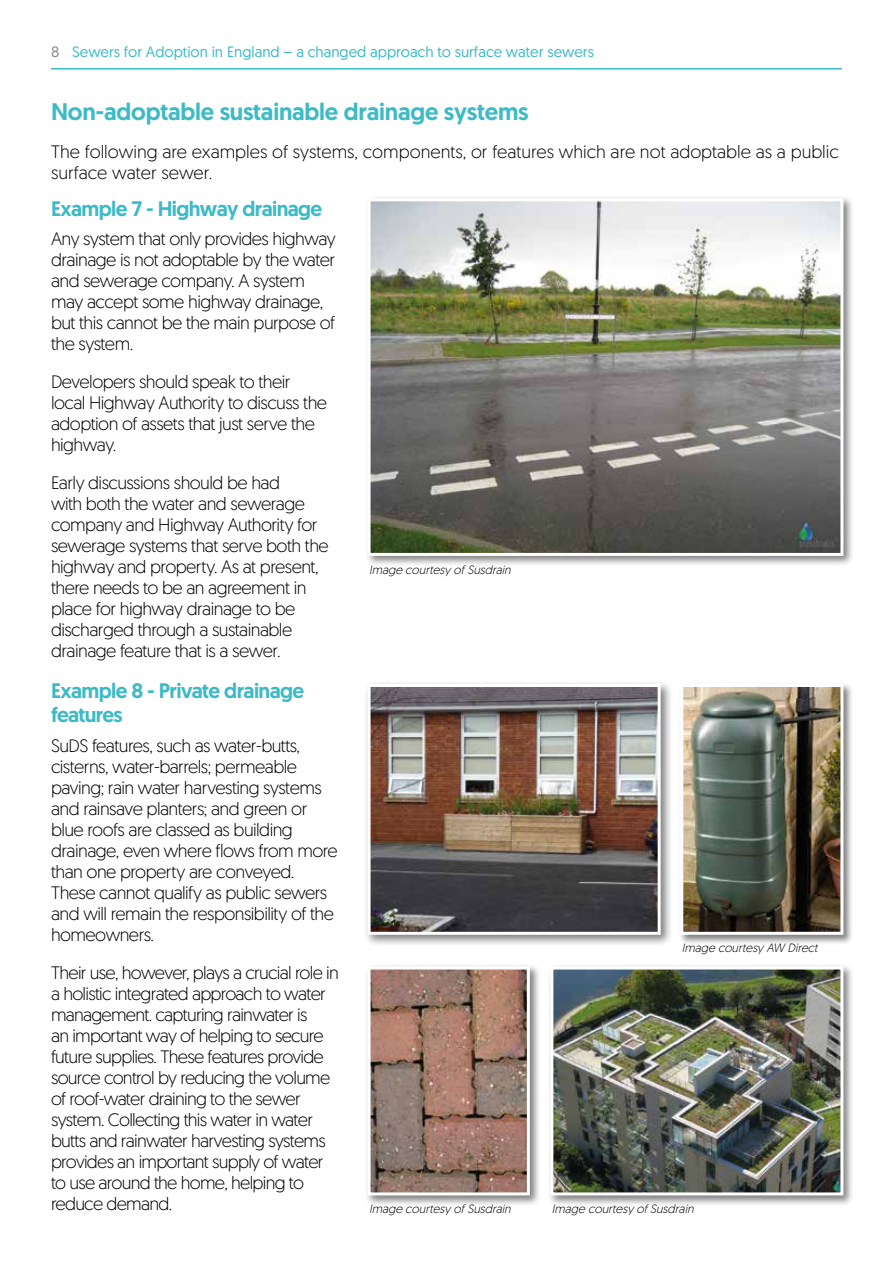
<style>
.page{position:relative;width:893px;height:1263px;background:#fff}
.page>*{position:absolute;margin:0;border:0;box-sizing:border-box;transform-origin:0 0}
.t1{font:500 24px "Geomanist";letter-spacing:-.01em;color:#3cbac6}
.t2{font:500 21px/24px "Geomanist";letter-spacing:-.03em;color:#3cbac6}
.t3{font:300 18px/21px "Geomanist";letter-spacing:-.03em;color:#000}
.t4{font:300 18px/21px "Geomanist";color:#000}
.t5{font:15px "Geomanist";color:#3cbac6}
.t6{font:italic 300 12px "Geomanist";color:#000}
.s1{color:#868789}
</style>
<div class="page">
<hr style="left:51px;top:68px;width:791px;height:2px;background:#3cbac6">
<div style="left:365px;top:963px;width:176px;height:243px;background:#000;opacity:.5"></div>
<img style="left:372px;top:970px;width:154px;height:221px">
<div style="left:368px;top:966px;width:162px;height:229px;border:3px solid #fff"></div>
<div style="left:365px;top:196px;width:490px;height:371px;background:#000;opacity:.5"></div>
<img style="left:372px;top:202px;width:467px;height:350px">
<div style="left:368px;top:198px;width:475px;height:358px;border:3px solid #fff"></div>
<div style="left:547px;top:963px;width:308px;height:243px;background:#000;opacity:.5"></div>
<img style="left:554px;top:970px;width:285px;height:221px">
<div style="left:550px;top:966px;width:293px;height:229px;border:3px solid #fff"></div>
<div style="left:364px;top:680px;width:309px;height:267px;background:#000;opacity:.5"></div>
<img style="left:372px;top:688px;width:285px;height:243px">
<div style="left:368px;top:684px;width:293px;height:251px;border:3px solid #fff"></div>
<div style="left:678px;top:682px;width:176px;height:263px;background:#000;opacity:.5"></div>
<img style="left:684px;top:688px;width:155px;height:243px">
<div style="left:680px;top:684px;width:163px;height:251px;border:3px solid #fff"></div>
<p class="t5" style="left:51px;top:42px;width:544px"><span class="s1">8</span> Sewers for Adoption in England – a changed approach to surface water sewers</p>
<h1 class="t1" style="left:51px;top:96px;width:479px">Non-adoptable sustainable drainage systems</h1>
<p class="t4" style="left:51px;top:141px;width:789px">The following are examples of systems, components, or features which are not adoptable as a public surface water sewer.</p>
<p class="t2" style="left:51px;top:196px;width:273px">Example 7 - Highway drainage</p>
<p class="t3" style="left:51px;top:228px;width:286px">Any system that only provides highway drainage is not adoptable by the water and sewerage company. A system may accept some highway drainage, but this cannot be the main purpose of the system.</p>
<p class="t3" style="left:51px;top:371px;width:278px">Developers should speak to their local Highway Authority to discuss the adoption of assets that just serve the highway.</p>
<p class="t3" style="left:51px;top:472px;width:279px">Early discussions should be had<br>with both the water and sewerage company and Highway Authority for sewerage systems that serve both the highway and property. As at present, there needs to be an agreement in place for highway drainage to be discharged through a sustainable drainage feature that is a sewer.</p>
<p class="t2" style="left:51px;top:679px;width:255px">Example 8 - Private drainage features</p>
<p class="t3" style="left:51px;top:734px;width:288px">SuDS features, such as water-butts, cisterns, water-barrels; permeable paving; rain water harvesting systems and rainsave planters; and green or blue roofs are classed as building drainage, even where flows from more than one property are conveyed.<br>These cannot qualify as public sewers and will remain the responsibility of the homeowners.</p>
<p class="t3" style="left:51px;top:961px;width:289px">Their use, however, plays a crucial role in a holistic integrated approach to water management. capturing rainwater is<br>an important way of helping to secure future supplies. These features provide source control by reducing the volume of roof-water draining to the sewer system. Collecting this water in water butts and rainwater harvesting systems provides an important supply of water to use around the home, helping to reduce demand.</p>
<p class="t6" style="left:369px;top:562px;width:146px">Image courtesy ofSusdrain</p>
<p class="t6" style="left:682px;top:940px;width:140px">Image courtesy AW Direct</p>
<p class="t6" style="left:369px;top:1201px;width:146px">Image courtesy ofSusdrain</p>
<p class="t6" style="left:552px;top:1201px;width:146px">Image courtesy ofSusdrain</p>
</div>
